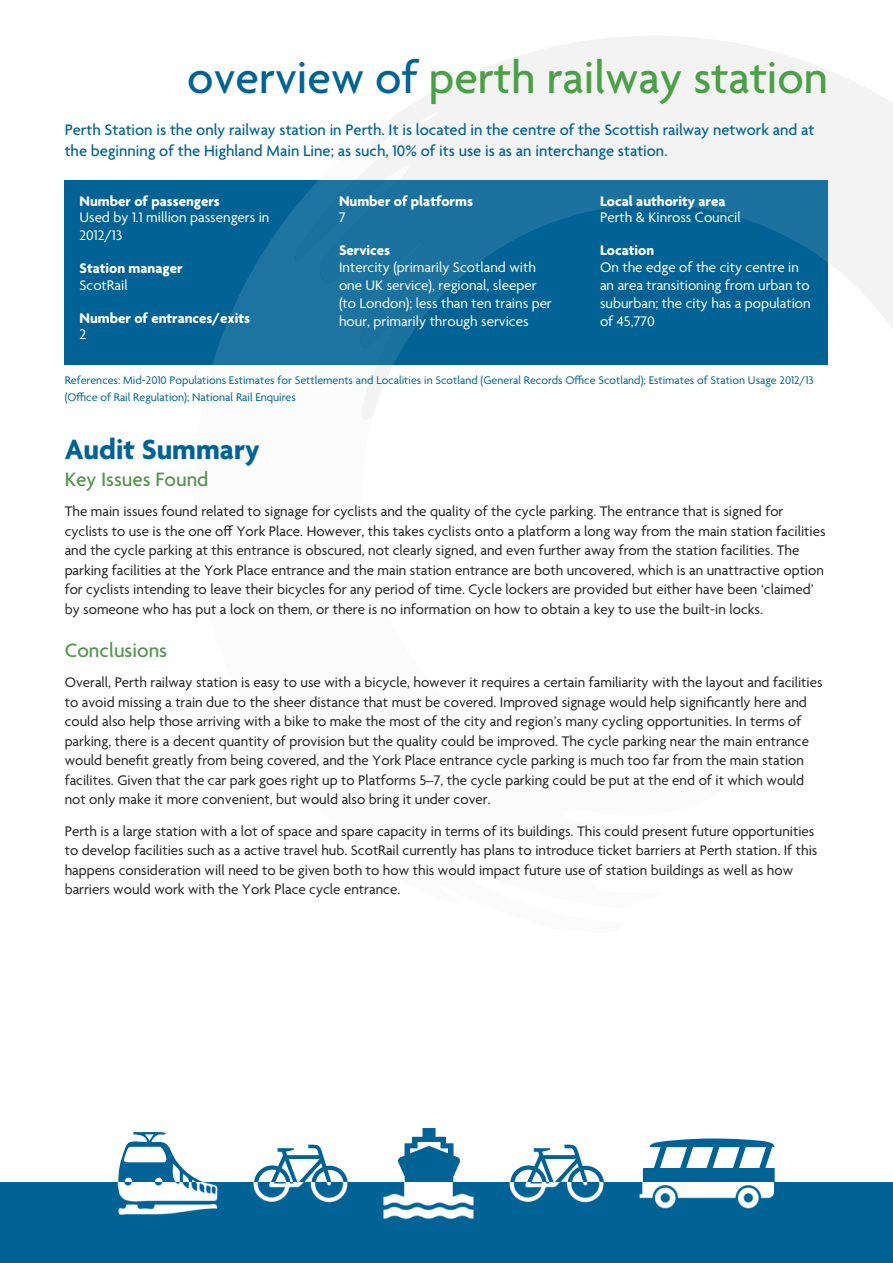
<style>
.page{position:relative;width:893px;height:1263px;background:#fff}
.page>*{position:absolute;margin:0;border:0;box-sizing:border-box;transform-origin:0 0}
.t1{font:500 48px "Agenda";color:#4b9f45}
.t2{font:700 30px "Agenda";color:#016395}
.t3{font:500 21px "Agenda";color:#54944d}
.t4{font:500 16.5px/21px "Agenda";color:#016395}
.t5{font:15px/19.5px "Agenda";color:#231f20}
.t6{font:15px/18px "Agenda";color:#fff}
.t7{font:700 15px "Agenda";color:#fff}
.t8{font:12px/16.5px "Agenda";color:#016395}
.s1{color:#016395}
</style>
<div class="page">
<svg style="left:295px;top:36px;width:597px;height:383px;fill:#f3f3f4"></svg>
<div style="left:64px;top:180px;width:764px;height:184px;background:#016395"></div>
<svg style="left:213px;top:208px;width:82px;height:156px;fill:#1d74a0"></svg>
<svg style="left:295px;top:180px;width:533px;height:184px"></svg>
<svg style="left:398px;top:1128px;width:63px;height:54px"></svg>
<svg style="left:118px;top:1132px;width:86px;height:50px"></svg>
<svg style="left:254px;top:1144px;width:94px;height:38px"></svg>
<svg style="left:642px;top:1138px;width:133px;height:44px"></svg>
<svg style="left:510px;top:1144px;width:94px;height:38px"></svg>
<div style="left:0;top:1182px;width:893px;height:81px;background:#016395"></div>
<img style="left:117px;top:1182px;width:658px;height:38px">
<h1 class="t1" style="left:187px;top:52px;width:642px"><span class="s1">overview of</span> perth railway station</h1>
<p class="t4" style="left:65px;top:120px;width:751px">Perth Station is the only railway station in Perth. It is located in the centre of the Scottish railway network and at the beginning of the Highland Main Line; as such, 10% of its use is as an interchange station.</p>
<p class="t7" style="left:80px;top:193px;width:142px">Number of passengers</p>
<p class="t6" style="left:80px;top:209px;width:191px">Used by 1.1 million passengers in<br>2012/13</p>
<p class="t7" style="left:80px;top:260px;width:105px">Station manager</p>
<p class="t6" style="left:80px;top:277px;width:50px">ScotRail</p>
<p class="t7" style="left:80px;top:310px;width:172px">Number of entrances/exits</p>
<p class="t6" style="left:80px;top:326px;width:8px">2</p>
<p class="t7" style="left:339px;top:193px;width:135px">Number of platforms</p>
<p class="t6" style="left:339px;top:209px;width:8px">7</p>
<p class="t7" style="left:339px;top:242px;width:53px">Services</p>
<p class="t6" style="left:339px;top:259px;width:214px">Intercity (primarily Scotland with one UK service), regional, sleeper (to London); less than ten trains per hour, primarily through services</p>
<p class="t7" style="left:600px;top:193px;width:127px">Local authority area</p>
<p class="t6" style="left:600px;top:209px;width:142px">Perth &amp; Kinross Council</p>
<p class="t7" style="left:600px;top:242px;width:56px">Location</p>
<p class="t6" style="left:600px;top:259px;width:212px">On the edge of the city centre in an area transitioning from urban to suburban; the city has a population of 45,770</p>
<p class="t8" style="left:65px;top:373px;width:750px">References: Mid-2010 Populations Estimates for Settlements and Localities in Scotland (General Records Office Scotland); Estimates of Station Usage 2012/13 (Office of Rail Regulation); National Rail Enquires</p>
<h2 class="t2" style="left:65px;top:433px;width:196px">Audit Summary</h2>
<h3 class="t3" style="left:65px;top:468px;width:145px">Key Issues Found</h3>
<p class="t5" style="left:65px;top:502px;width:762px">The main issues found related to signage for cyclists and the quality of the cycle parking. The entrance that is signed for cyclists to use is the one off York Place. However, this takes cyclists onto a platform a long way from the main station facilities and the cycle parking at this entrance is obscured, not clearly signed, and even further away from the station facilities. The parking facilities at the York Place entrance and the main station entrance are both uncovered, which is an unattractive option for cyclists intending to leave their bicycles for any period of time. Cycle lockers are provided but either have been ‘claimed’ by someone who has put a lock on them, or there is no information on how to obtain a key to use the built-in locks.</p>
<h3 class="t3" style="left:65px;top:639px;width:104px">Conclusions</h3>
<p class="t5" style="left:65px;top:673px;width:759px">Overall, Perth railway station is easy to use with a bicycle, however it requires a certain familiarity with the layout and facilities to avoid missing a train due to the sheer distance that must be covered. Improved signage would help significantly here and could also help those arriving with a bike to make the most of the city and region’s many cycling opportunities. In terms of parking, there is a decent quantity of provision but the quality could be improved. The cycle parking near the main entrance would benefit greatly from being covered, and the York Place entrance cycle parking is much too far from the main station facilites. Given that the car park goes right up to Platforms 5–7, the cycle parking could be put at the end of it which would not only make it more convenient, but would also bring it under cover.</p>
<p class="t5" style="left:65px;top:822px;width:754px">Perth is a large station with a lot of space and spare capacity in terms of its buildings. This could present future opportunities to develop facilities such as a active travel hub. ScotRail currently has plans to introduce ticket barriers at Perth station. If this happens consideration will need to be given both to how this would impact future use of station buildings as well as how barriers would work with the York Place cycle entrance.</p>
</div>
